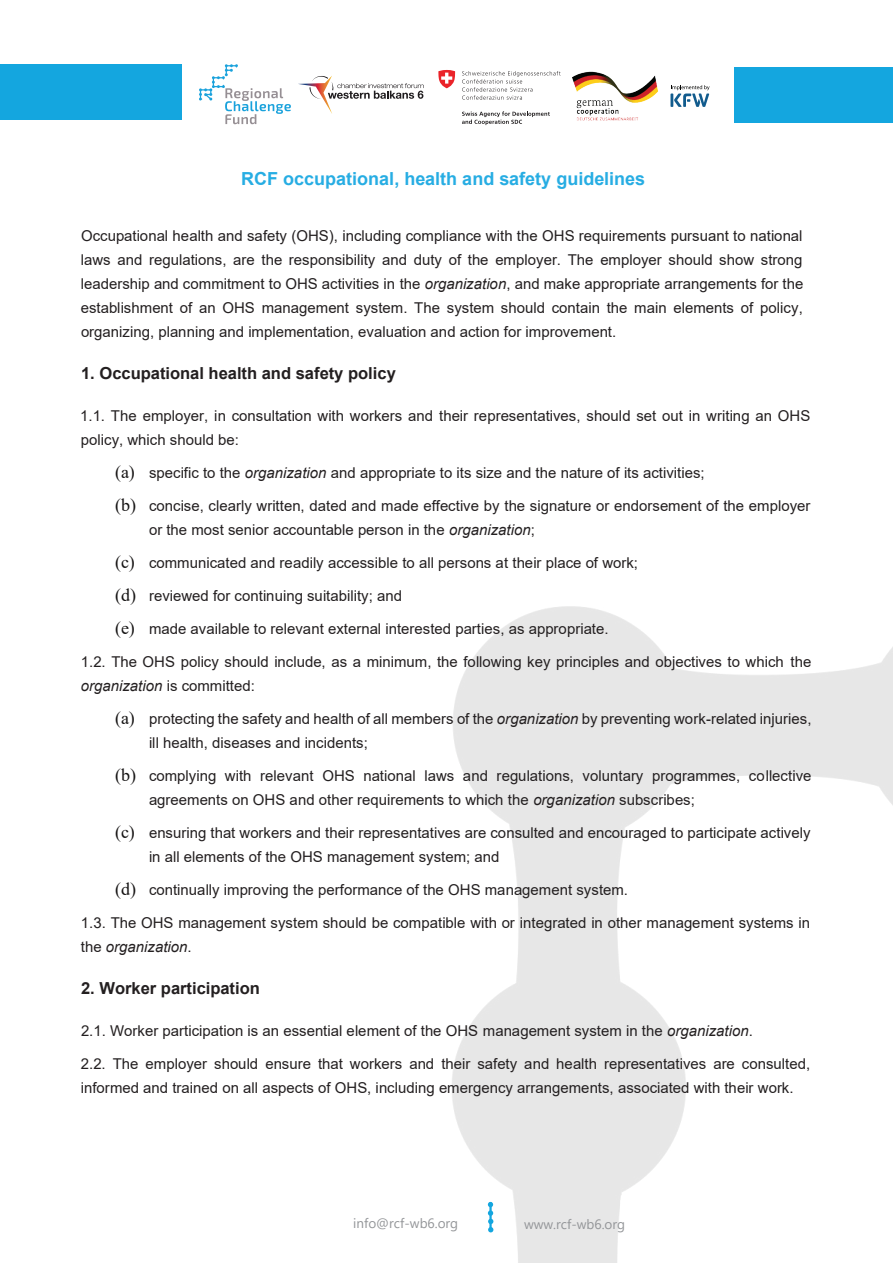
<style>
.page{position:relative;width:893px;height:1263px;background:#fff}
.page>*{position:absolute;margin:0;border:0;box-sizing:border-box;transform-origin:0 0}
.t1{font:700 18px "Arial";color:#27ade3}
.t2{font:700 16.5px "Arial";color:#231f20}
.t3{font:15px/24px "Arial";color:#231f20}
.t4{font:italic 15px "Arial";color:#231f20}
.t5{font:13.5px "Segoe UI";color:#939598}
.s1{font-style:italic}
.s2{font-family:"Times New Roman";font-size:18px;color:#161414}
.s3{font-style:normal}
</style>
<div class="page">
<img style="left:181px;top:66px;width:712px;height:1197px">
<svg style="left:488px;top:1202px;width:5px;height:30px"></svg>
<div style="left:0;top:64px;width:181px;height:56px;background:#14a6df"></div>
<div style="left:735px;top:68px;width:158px;height:55px;background:#14a6df"></div>
<svg style="left:298px;top:76px;width:126px;height:38px"></svg>
<img style="left:568px;top:68px;width:93px;height:56px">
<svg style="left:199px;top:64px;width:92px;height:60px"></svg>
<svg style="left:462px;top:71px;width:99px;height:29px"></svg>
<svg style="left:462px;top:111px;width:88px;height:14px"></svg>
<svg style="left:438px;top:70px;width:17px;height:18px"></svg>
<svg style="left:671px;top:85px;width:39px;height:22px"></svg>
<p class="t1" style="left:241px;top:166px;width:405px">RCF occupational, health and safety guidelines</p>
<p class="t3" style="left:81px;top:224px;width:724px;text-align:justify">Occupational health and safety (OHS), including compliance with the OHS requirements pursuant to national laws and regulations, are the responsibility and duty of the employer. The employer should show strong leadership and commitment to OHS activities in the <span class="s1">organization</span>, and make appropriate arrangements for the establishment of an OHS management system. The system should contain the main elements of policy, organizing, planning and implementation, evaluation and action for improvement.</p>
<p class="t2" style="left:81px;top:362px;width:316px">1. Occupational health and safety policy</p>
<p class="t3" style="left:80px;top:404px;width:732px">1.1. The employer, in consultation with workers and their representatives, should set out in writing an OHS policy, which should be:</p>
<p class="t3" style="left:115px;top:461px;width:591px"><span class="s2">(a)</span> specific to the <span class="s1">organization</span> and appropriate to its size and the nature of its activities;</p>
<p class="t3" style="left:149px;top:494px;width:663px;text-indent:-34px"><span class="s2">(b)</span> concise, clearly written, dated and made effective by the signature or endorsement of the employer or the most senior accountable person in the <span class="s1">organization</span>;</p>
<p class="t3" style="left:115px;top:551px;width:525px"><span class="s2">(c)</span> communicated and readily accessible to all persons at their place of work;</p>
<p class="t3" style="left:115px;top:584px;width:288px"><span class="s2">(d)</span> reviewed for continuing suitability; and</p>
<p class="t3" style="left:115px;top:617px;width:495px"><span class="s2">(e)</span> made available to relevant external interested parties, as appropriate.</p>
<p class="t3" style="left:81px;top:650px;width:732px">1.2. The OHS policy should include, as a minimum, the following key principles and objectives to which the</p>
<p class="t3" style="left:115px;top:669px;width:698px;line-height:33px;text-indent:-34px"><span class="s1">organization</span> is committed:<br><span class="s2">(a)</span> protecting the safety and health of all members of the <span class="s1">organization</span> by preventing work-related injuries,</p>
<p class="t3" style="left:149px;top:731px;width:220px">ill health, diseases and incidents;</p>
<p class="t3" style="left:149px;top:764px;width:664px;text-indent:-34px"><span class="s2">(b)</span> complying with relevant OHS national laws and regulations, voluntary programmes, collective agreements on OHS and other requirements to which the <span class="s1">organization</span> subscribes;</p>
<p class="t3" style="left:149px;top:821px;width:663px;text-indent:-34px"><span class="s2">(c)</span> ensuring that workers and their representatives are consulted and encouraged to participate actively in all elements of the OHS management system; and</p>
<p class="t3" style="left:81px;top:873px;width:731px;line-height:33px;text-indent:34px"><span class="s2">(d)</span> continually improving the performance of the OHS management system.<br>1.3. The OHS management system should be compatible with or integrated in other management systems in</p>
<p class="t4" style="left:81px;top:937px;width:112px"><span class="s3">the</span> organization<span class="s3">.</span></p>
<p class="t2" style="left:81px;top:977px;width:180px">2. Worker participation</p>
<p class="t3" style="left:81px;top:1019px;width:674px">2.1. Worker participation is an essential element of the OHS management system in the <span class="s1">organization</span>.</p>
<p class="t3" style="left:81px;top:1052px;width:731px">2.2. The employer should ensure that workers and their safety and health representatives are consulted, informed and trained on all aspects of OHS, including emergency arrangements, associated with their work.</p>
<p class="t5" style="left:353px;top:1210px;width:106px">info@rcf-wb6.org</p>
<p class="t5" style="left:524px;top:1212px;width:103px">www.rcf-wb6.org</p>
</div>
